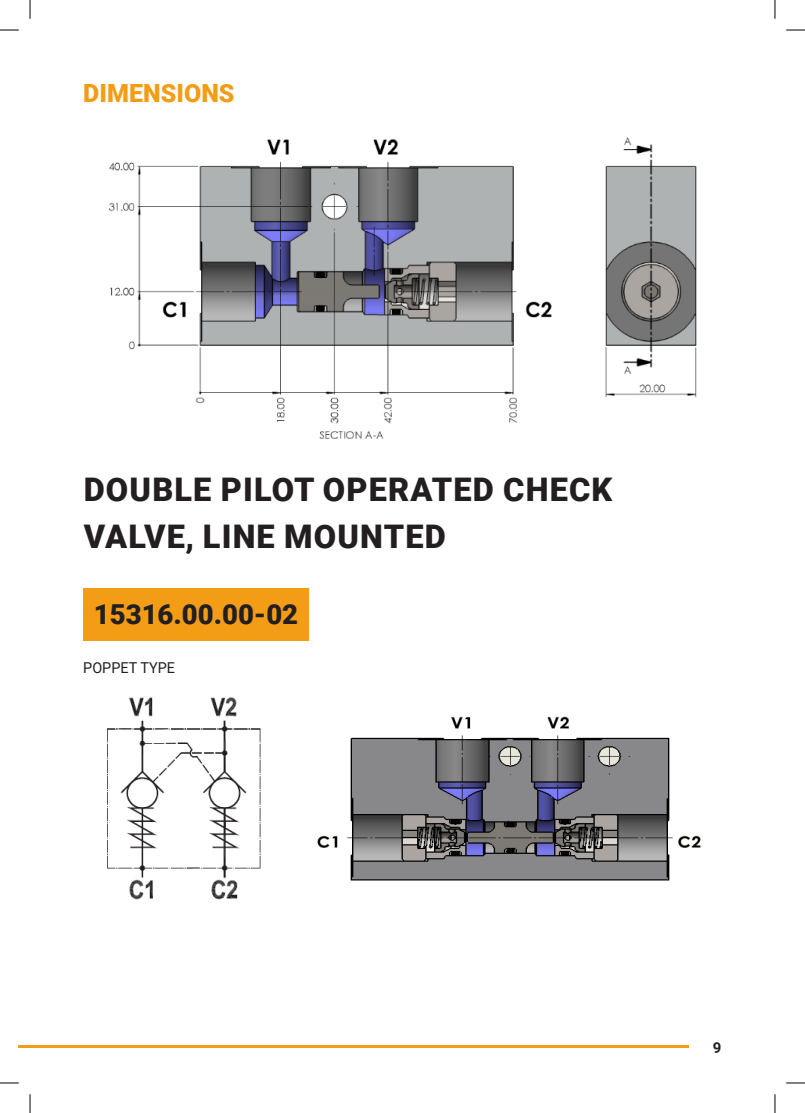
<style>
.page{position:relative;width:805px;height:1113px;background:#fff}
.page>*{position:absolute;margin:0;border:0;box-sizing:border-box;transform-origin:0 0}
.heading_1{font:900 32.5px/46.2px "Roboto";letter-spacing:.035em;color:#231f20}
.heading_with_shade{font:900 27.5px "Roboto";color:#231f20}
.heading_2{font:900 25px "Roboto";color:#f39c15}
.body{font:15px "Roboto";color:#231f20;scale:.96 1}
.t1{font:700 15px "Roboto";color:#231f20}
</style>
<div class="page">
<svg style="left:19px;top:1045px;width:11px;height:2px"></svg>
<hr style="left:30px;top:1044px;width:658px;height:3px;background:#f39c15">
<div style="left:83px;top:588px;width:226px;height:53px;background:#f39c15"></div>
<img style="left:109px;top:137px;width:588px;height:302px">
<img style="left:107px;top:697px;width:154px;height:203px">
<img style="left:317px;top:716px;width:384px;height:165px">
<svg style="left:0;top:29px;width:19px;height:2px"></svg>
<svg style="left:786px;top:29px;width:18px;height:2px"></svg>
<svg style="left:0;top:1082px;width:19px;height:1px"></svg>
<svg style="left:786px;top:1082px;width:18px;height:1px"></svg>
<svg style="left:29px;top:0;width:2px;height:19px"></svg>
<svg style="left:29px;top:1094px;width:2px;height:18px"></svg>
<svg style="left:774px;top:0;width:1px;height:19px"></svg>
<svg style="left:774px;top:1094px;width:1px;height:18px"></svg>
<p class="heading_2" style="left:83px;top:75px;width:153px">DIMENSIONS</p>
<p class="heading_1" style="left:84px;top:465px;width:529px">DOUBLE PILOT OPERATED CHECK<br>VALVE, LINE MOUNTED</p>
<p class="heading_with_shade" style="left:94px;top:594px;width:206px">15316.00.00-02</p>
<p class="body" style="left:83px;top:657px;width:97px">POPPET TYPE</p>
<p class="t1" style="left:712px;top:1036px;width:10px">9</p>
</div>
